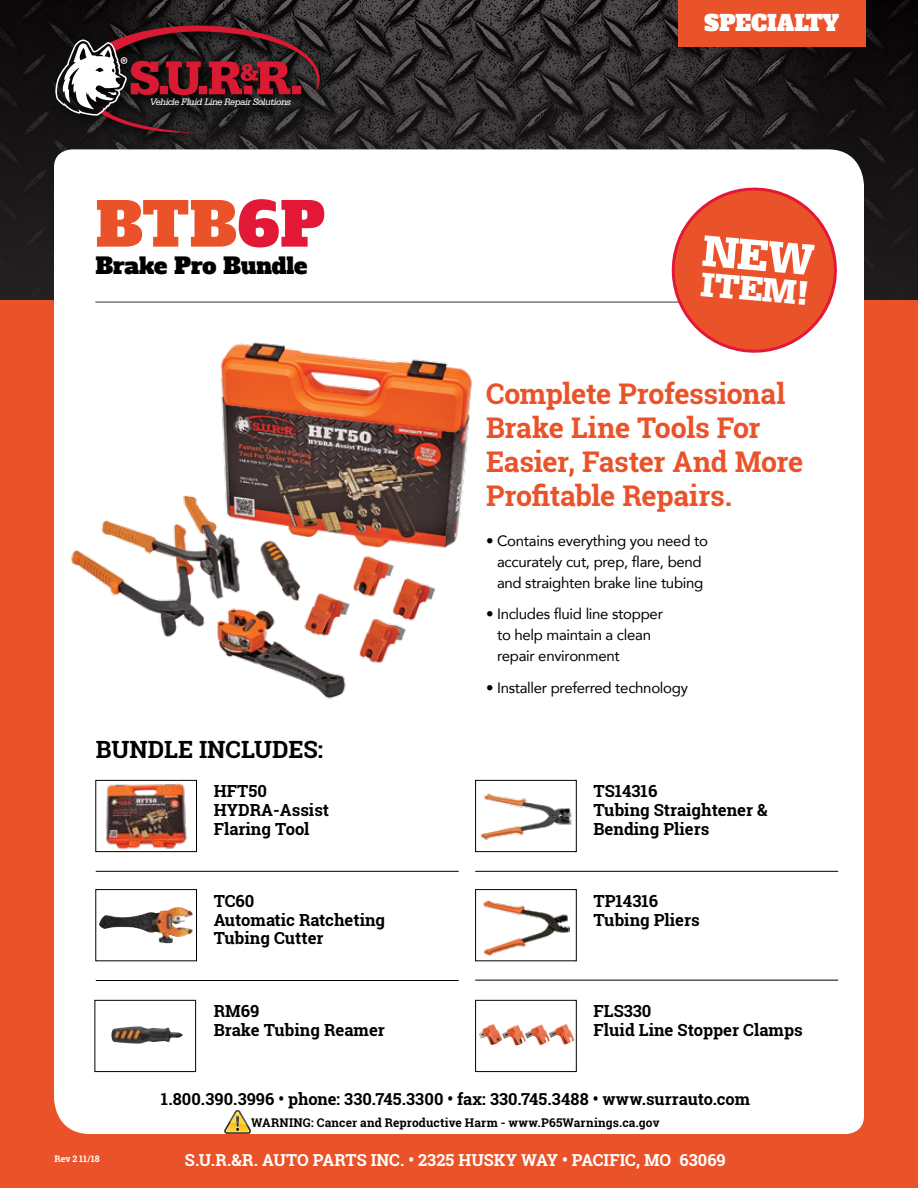
<style>
.page{position:relative;width:918px;height:1188px;background:#fff}
.page>*{position:absolute;margin:0;border:0;box-sizing:border-box;transform-origin:0 0}
.t1{font:60px "Alfa Slab One";letter-spacing:.01em;color:#ea5329}
.t2{font:900 36px "Serifa";color:#fff}
.t3{font:700 28.5px/34.2px "Roboto Slab";letter-spacing:-.01em;color:#ea5329}
.t4{font:700 23.7px "Roboto Slab";color:#000}
.t5{font:22.5px "Alfa Slab One";letter-spacing:-.005em;color:#000}
.t6{font:21.9px "Alfa Slab One";color:#fff}
.t7{font:700 16.65px/18.9px "Roboto Slab";color:#000}
.t8{font:700 16.5px "Roboto Slab";letter-spacing:.005em;color:#000}
.t9{font:700 16.5px "Roboto Slab";color:#fff}
.t10{font:15px/21px "Avenir";letter-spacing:-.02em;color:#000;text-align:center}
.t11{font:700 12px "Roboto Slab";letter-spacing:.015em;color:#000}
.t12{font:italic 9.75px "Serifa";letter-spacing:-.05em;color:#fff}
.t13{font:700 9px "Roboto Slab";letter-spacing:-.005em;color:#fff}
.s1{color:#e31837}
</style>
<div class="page">
<img style="left:0;top:0;width:918px;height:301px">
<div style="left:0;top:301px;width:918px;height:887px;background:#ea5329"></div>
<div style="left:54px;top:149px;width:810px;height:985px;background:#fff"></div>
<hr style="left:95px;top:302px;width:720px;height:1px;background:#383637">
<img style="left:99px;top:907px;width:94px;height:36px">
<div style="left:95px;top:889px;width:102px;height:72px;border:1px solid #000"></div>
<img style="left:104px;top:782px;width:86px;height:68px">
<div style="left:95px;top:780px;width:102px;height:72px;border:1px solid #000"></div>
<img style="left:478px;top:788px;width:97px;height:58px">
<div style="left:475px;top:780px;width:102px;height:72px;border:1px solid #000"></div>
<img style="left:111px;top:1026px;width:72px;height:18px">
<div style="left:94px;top:1000px;width:102px;height:72px;border:1px solid #000"></div>
<img style="left:483px;top:900px;width:86px;height:56px">
<div style="left:475px;top:889px;width:102px;height:72px;border:1px solid #000"></div>
<img style="left:478px;top:1024px;width:97px;height:21px">
<div style="left:475px;top:1000px;width:102px;height:72px;border:1px solid #000"></div>
<hr style="left:96px;top:871px;width:363px;height:1px;background:#000">
<hr style="left:475px;top:871px;width:363px;height:1px;background:#000">
<hr style="left:475px;top:980px;width:363px;height:1px;background:#000">
<hr style="left:96px;top:980px;width:363px;height:1px;background:#000">
<img style="left:54px;top:301px;width:432px;height:432px">
<svg style="left:224px;top:1110px;width:27px;height:24px"></svg>
<div style="left:678px;top:0;width:187px;height:46px;background:#ea5329"></div>
<svg style="left:51px;top:21px;width:282px;height:125px;background:#201e1f"></svg>
<svg style="left:55px;top:26px;width:265px;height:107px;background:#4f2d31"></svg>
<svg style="left:664px;top:180px;width:181px;height:177px"></svg>
<p class="t12" style="left:150px;top:97px;width:143px">Vehicle Fluid Line Repair Solutions</p>
<h1 class="t1" style="left:95px;top:184px;width:231px">BTB<span class="s1">6P</span></h1>
<h3 class="t5" style="left:95px;top:250px;width:214px">Brake Pro Bundle</h3>
<h3 class="t4" style="left:96px;top:733px;width:229px">BUNDLE INCLUDES:</h3>
<p class="t7" style="left:214px;top:782px;width:117px">HFT50<br>HYDRA-Assist<br>Flaring Tool</p>
<p class="t7" style="left:214px;top:891px;width:173px">TC60<br>Automatic Ratcheting<br>Tubing Cutter</p>
<p class="t7" style="left:214px;top:1002px;width:173px">RM69<br>Brake Tubing Reamer</p>
<h3 class="t6" style="left:704px;top:9px;width:137px">SPECIALTY</h3>
<h2 class="t2" style="left:703px;top:263px;width:111px;rotate:5deg">ITEM!</h2>
<h3 class="t3" style="left:486px;top:376px;width:319px">Complete Professional<br>Brake Line Tools For<br>Easier, Faster And More<br>Profitable Repairs.</h3>
<p class="t10" style="left:486px;top:529px;width:223px">• Contains everything you need to accurately cut, prep, flare, bend and straighten brake line tubing</p>
<p class="t10" style="left:497px;top:603px;width:167px;text-align:left;text-indent:-11px">• Includes fluid line stopper to help maintain a clean repair environment</p>
<p class="t10" style="left:486px;top:676px;width:203px">• Installer preferred technology</p>
<p class="t7" style="left:594px;top:782px;width:176px">TS14316<br>Tubing Straightener &amp;<br>Bending Pliers</p>
<p class="t7" style="left:594px;top:891px;width:108px">TP14316<br>Tubing Pliers</p>
<p class="t7" style="left:594px;top:1002px;width:211px">FLS330<br>Fluid Line Stopper Clamps</p>
<p class="t8" style="left:161px;top:1087px;width:591px">1.800.390.3996 • phone: 330.745.3300 • fax: 330.745.3488 • www.surrauto.com</p>
<p class="t11" style="left:251px;top:1114px;width:410px">WARNING: Cancer and Reproductive Harm - www.P65Warnings.ca.gov</p>
<p class="t13" style="left:55px;top:1153px;width:47px">Rev 2 11/18</p>
<p class="t9" style="left:185px;top:1149px;width:542px">S.U.R.&amp;R. AUTO PARTS INC. • 2325 HUSKY WAY • PACIFIC, MO 63069</p>
</div>
